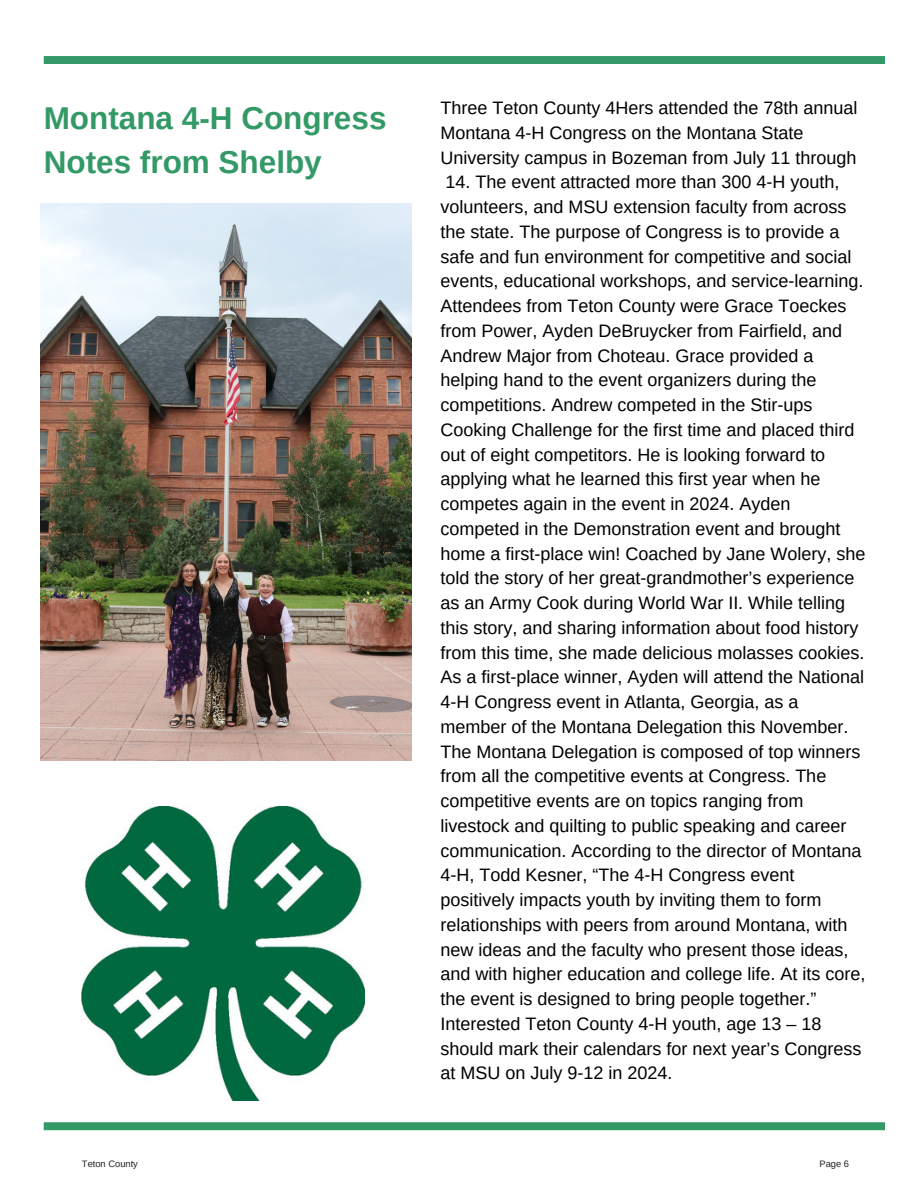
<style>
.page{position:relative;width:918px;height:1188px;background:#fff}
.page>*{position:absolute;margin:0;border:0;box-sizing:border-box;transform-origin:0 0}
.t1{font:700 31.5px/43.8px "Arimo";color:#396}
.t2{font:18px/24.8px "Arimo";color:#000}
.t3{font:9.3px "Arimo";color:#222}
</style>
<div class="page">
<svg style="left:44px;top:56px;width:841px;height:8px;background:#349967"></svg>
<svg style="left:44px;top:1122px;width:841px;height:8px;background:#399c6a"></svg>
<img style="left:40px;top:204px;width:372px;height:557px">
<img style="left:82px;top:807px;width:282px;height:293px">
<p class="t1" style="left:44px;top:96px;width:344px">Montana 4-H Congress<br>Notes from Shelby</p>
<p class="t2" style="left:440px;top:95px;width:418px">Three Teton County 4Hers attended the 78th annual<br>Montana 4-H Congress on the Montana State<br>University campus in Bozeman from July 11 through</p>
<p class="t2" style="left:440px;top:170px;width:426px">14. The event attracted more than 300 4-H youth, volunteers, and MSU extension faculty from across the state. The purpose of Congress is to provide a safe and fun environment for competitive and social events, educational workshops, and service-learning.<br>Attendees from Teton County were Grace Toeckes from Power, Ayden DeBruycker from Fairfield, and Andrew Major from Choteau. Grace provided a helping hand to the event organizers during the competitions. Andrew competed in the Stir-ups Cooking Challenge for the first time and placed third out of eight competitors. He is looking forward to applying what he learned this first year when he competes again in the event in 2024. Ayden competed in the Demonstration event and brought home a first-place win! Coached by Jane Wolery, she told the story of her great-grandmother’s experience as an Army Cook during World War II. While telling this story, and sharing information about food history from this time, she made delicious molasses cookies.<br>As a first-place winner, Ayden will attend the National 4-H Congress event in Atlanta, Georgia, as a member of the Montana Delegation this November.<br>The Montana Delegation is composed of top winners from all the competitive events at Congress. The competitive events are on topics ranging from livestock and quilting to public speaking and career communication. According to the director of Montana 4-H, Todd Kesner, “The 4-H Congress event positively impacts youth by inviting them to form relationships with peers from around Montana, with new ideas and the faculty who present those ideas, and with higher education and college life. At its core, the event is designed to bring people together.” Interested Teton County 4-H youth, age 13 – 18 should mark their calendars for next year’s Congress at MSU on July 9-12 in 2024.</p>
<p class="t3" style="left:82px;top:1158px;width:57px">Teton County</p>
<p class="t3" style="left:819px;top:1158px;width:31px">Page 6</p>
</div>
